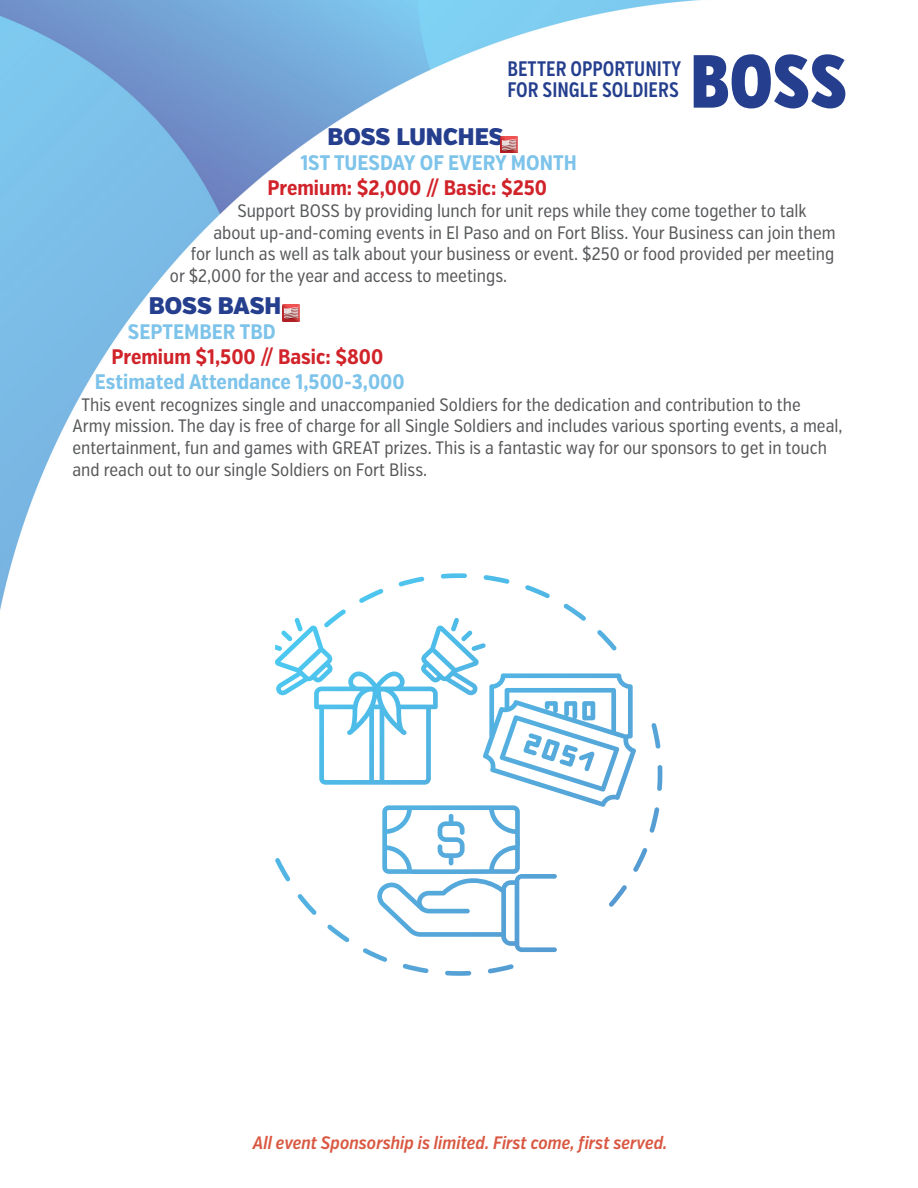
<style>
.page{position:relative;width:918px;height:1188px;background:#fff}
.page>*{position:absolute;margin:0;border:0;box-sizing:border-box;transform-origin:0 0}
.t1{font:900 75px "Verb Comp";color:#253f8e}
.Event_Title{font:900 24px "Verb Cond";color:#253f8e}
.Rates{font:700 21px "Verb Ex Cond";color:#d1232a}
.Date_of_Events_Ongoi{font:700 21px "Verb Ex Cond";color:#7dc3ea}
.t2{font:600 21px/21px "Verb Comp";color:#253f8e}
.Estimated_Attendance{font:700 21px "Verb Ex Cond";color:#7dc3ea}
.Event_Descriptions{font:18px/21.6px "Verb Ex Cond";color:#57585a}
.Event_Descriptions-2{font:italic 600 18px "Verb Ex Cond";color:#d95842}
</style>
<div class="page">
<img style="left:0;top:0;width:701px;height:976px">
<svg style="left:294px;top:573px;width:292px;height:122px"></svg>
<img style="left:500px;top:136px;width:17px;height:17px">
<img style="left:283px;top:304px;width:16px;height:17px">
<p class="t2" style="left:507px;top:58px;width:175px">BETTER OPPORTUNITY<br>FOR SINGLE SOLDIERS</p>
<p class="t1" style="left:690px;top:38px;width:159px">BOSS</p>
<p class="Event_Title" style="left:327px;top:122px;width:178px">BOSS LUNCHES</p>
<p class="Date_of_Events_Ongoi" style="left:300px;top:150px;width:278px">1ST TUESDAY OF EVERY MONTH</p>
<p class="Rates" style="left:267px;top:176px;width:281px">Premium: $2,000 // Basic: $250</p>
<p class="Event_Descriptions" style="left:237px;top:200px;width:571px">Support BOSS by providing lunch for unit reps while they come together to talk</p>
<p class="Event_Descriptions" style="left:213px;top:222px;width:624px">about up-and-coming events in El Paso and on Fort Bliss. Your Business can join them</p>
<p class="Event_Descriptions" style="left:191px;top:243px;width:645px">for lunch as well as talk about your business or event. $250 or food provided per meeting</p>
<p class="Event_Descriptions" style="left:170px;top:265px;width:339px">or $2,000 for the year and access to meetings.</p>
<p class="Event_Title" style="left:149px;top:291px;width:134px">BOSS BASH</p>
<p class="Date_of_Events_Ongoi" style="left:128px;top:319px;width:149px">SEPTEMBER TBD</p>
<p class="Rates" style="left:111px;top:344px;width:273px">Premium $1,500 // Basic: $800</p>
<p class="Estimated_Attendance" style="left:95px;top:369px;width:311px">Estimated Attendance 1,500-3,000</p>
<p class="Event_Descriptions" style="left:72px;top:394px;width:772px;text-indent:9px">This event recognizes single and unaccompanied Soldiers for the dedication and contribution to the Army mission. The day is free of charge for all Single Soldiers and includes various sporting events, a meal, entertainment, fun and games with GREAT prizes. This is a fantastic way for our sponsors to get in touch and reach out to our single Soldiers on Fort Bliss.</p>
<p class="Event_Descriptions-2" style="left:253px;top:1132px;width:416px">All event Sponsorship is limited. First come, first served.</p>
</div>
